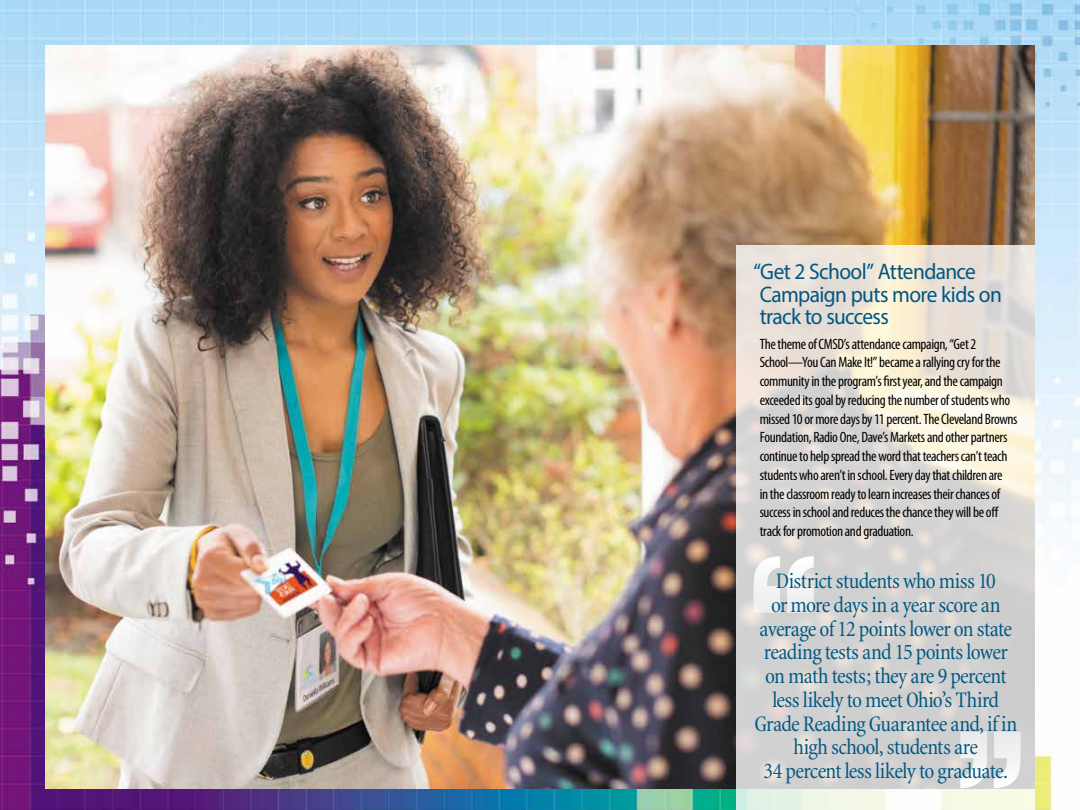
<style>
.page{position:relative;width:1080px;height:810px;background:#fff}
.page>*{position:absolute;margin:0;border:0;box-sizing:border-box;transform-origin:0 0}
.t1{font:condensed 22.5px/23.8px "Minion";letter-spacing:-.03em;color:#005782;text-align:center}
.t2{font:22.5px/22.5px "Myriad Pro";letter-spacing:-.03em;color:#005782;scale:.95 1}
.t3{font:condensed 15px/18.8px "Myriad Pro";letter-spacing:-.025em;color:#000}
</style>
<div class="page">
<img style="left:0;top:0;width:1080px;height:810px">
<img style="left:45px;top:46px;width:990px;height:743px">
<svg style="left:737px;top:245px;width:298px;height:565px;background:#dedbd6"></svg>
<svg style="left:754px;top:556px;width:60px;height:57px"></svg>
<svg style="left:960px;top:732px;width:61px;height:56px"></svg>
<h1 class="t2" style="left:754px;top:260px;width:263px">“Get 2 School” Attendance<br>Campaign puts more kids on track to success</h1>
<p class="t3" style="left:760px;top:334px;width:259px">The theme of CMSD’s attendance campaign, “Get 2<br>School—You Can Make It!” became a rallying cry for the community in the program’s first year, and the campaign exceeded its goal by reducing the number of students who missed 10 or more days by 11 percent. The Cleveland Browns Foundation, Radio One, Dave’s Markets and other partners continue to help spread the word that teachers can’t teach students who aren’t in school. Every day that children are<br>in the classroom ready to learn increases their chances of success in school and reduces the chance they will be off track for promotion and graduation.</p>
<p class="t1" style="left:754px;top:570px;width:264px">District students who miss 10<br>or more days in a year score an average of 12 points lower on state reading tests and 15 points lower on math tests; they are 9 percent less likely to meet Ohio’s Third<br>Grade Reading Guarantee and, if in high school, students are<br>34 percent less likely to graduate.</p>
</div>
